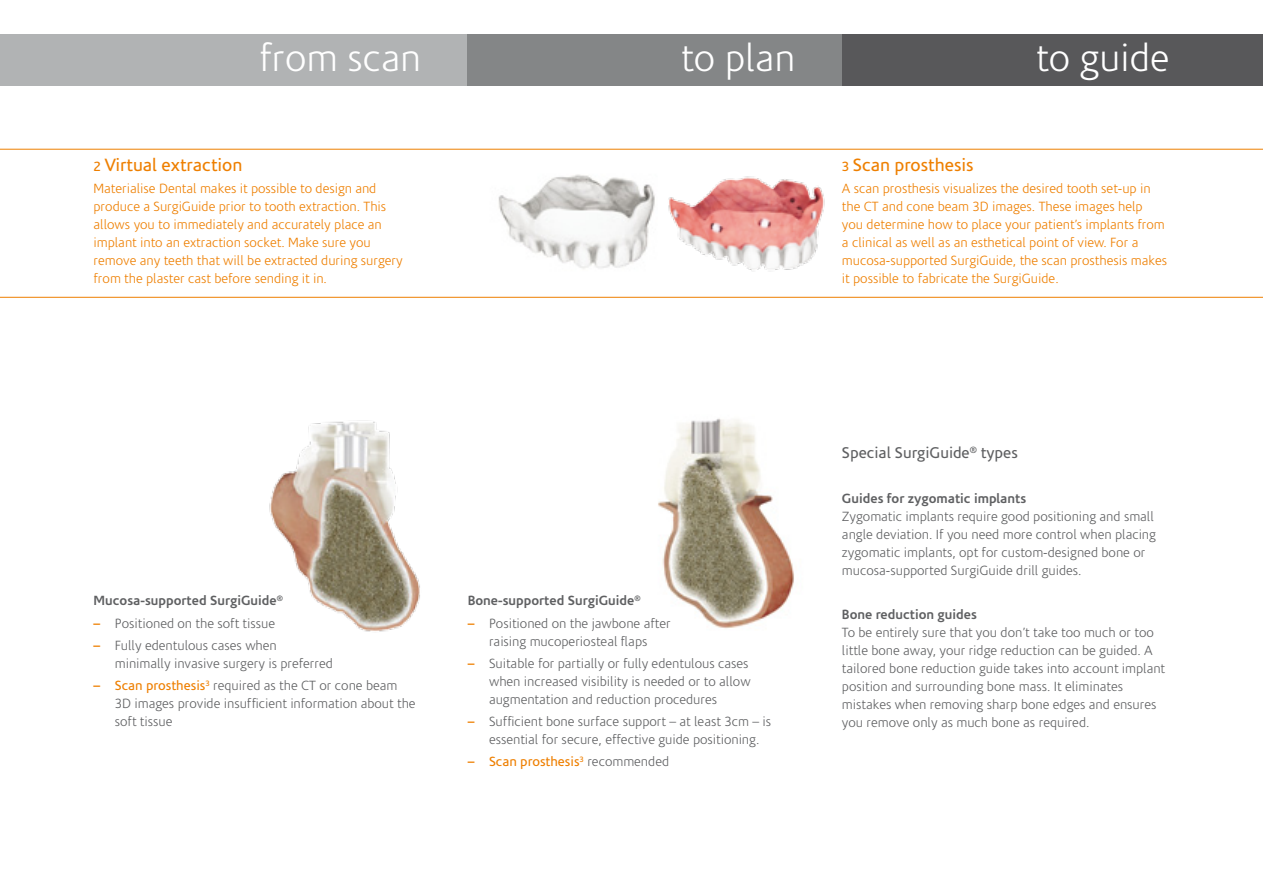
<style>
.page{position:relative;width:1263px;height:893px;background:#fff}
.page>*{position:absolute;margin:0;border:0;box-sizing:border-box;transform-origin:0 0}
.t1{font:300 38.7px "Corisande";color:#fff}
.t2{font:18px "Corisande";color:#ee7f00}
.t3{font:15.75px "Corisande";color:#5f6062}
.t4{font:300 13.5px/18px "Corisande";color:#5f6062}
.t5{font:300 13.5px/18px "Corisande";color:#ee7f00}
.t6{font:700 13.5px "Corisande";color:#5f6062}
.t7{font:13.5px "Corisande";color:#ee7f00}
.s1{font-size:13.5px}
.s2{font-weight:700;color:#ee7f00}
.s3{font-weight:400;color:#ee7f00}
.s4{font-weight:700}
.s5{font-weight:300;color:#5f6062}
</style>
<div class="page">
<img style="left:658px;top:418px;width:136px;height:211px">
<svg style="left:0;top:149px;width:1263px;height:149px"></svg>
<img style="left:480px;top:152px;width:179px;height:141px">
<img style="left:659px;top:148px;width:186px;height:150px">
<img style="left:269px;top:420px;width:151px;height:212px">
<div style="left:0;top:34px;width:1263px;height:51px;background:#b1b3b4"></div>
<div style="left:468px;top:34px;width:795px;height:51px;background:#848687"></div>
<div style="left:842px;top:34px;width:421px;height:51px;background:#58585a"></div>
<h1 class="t1" style="left:259px;top:38px;width:163px">from scan</h1>
<h1 class="t1" style="left:681px;top:38px;width:116px">to plan</h1>
<h1 class="t1" style="left:1036px;top:38px;width:135px">to guide</h1>
<h2 class="t2" style="left:94px;top:155px;width:150px"><span class="s1">2</span> Virtual extraction</h2>
<p class="t5" style="left:94px;top:180px;width:311px">Materialise Dental makes it possible to design and produce a SurgiGuide prior to tooth extraction. This allows you to immediately and accurately place an implant into an extraction socket. Make sure you remove any teeth that will be extracted during surgery from the plaster cast before sending it in.</p>
<p class="t6" style="left:94px;top:593px;width:191px">Mucosa-supported SurgiGuide<sup>®</sup></p>
<p class="t4" style="left:94px;top:614px;width:183px"><span class="s2">–</span> Positioned on the soft tissue</p>
<p class="t4" style="left:115px;top:637px;width:220px;text-indent:-21px"><span class="s2">–</span> Fully edentulous cases when minimally invasive surgery is preferred</p>
<p class="t4" style="left:115px;top:677px;width:302px;text-indent:-21px"><span class="s2">–</span> <span class="s3">Scan prosthesis</span><sup>3</sup> required as the CT or cone beam<br>3D images provide insufficient information about the soft tissue</p>
<p class="t6" style="left:468px;top:593px;width:174px">Bone-supported SurgiGuide<sup>®</sup></p>
<p class="t4" style="left:468px;top:614px;width:204px;text-align:center"><span class="s2">–</span> Positioned on the jawbone after raising mucoperiosteal flaps</p>
<p class="t4" style="left:489px;top:655px;width:263px;text-indent:-21px"><span class="s2">–</span> Suitable for partially or fully edentulous cases when increased visibility is needed or to allow augmentation and reduction procedures</p>
<p class="t4" style="left:489px;top:713px;width:284px;text-indent:-21px"><span class="s2">–</span> Sufficient bone surface support – at least 3cm – is essential for secure, effective guide positioning.</p>
<p class="t7" style="left:468px;top:754px;width:203px"><span class="s4">–</span> Scan prosthesis<sup>3</sup> <span class="s5">recommended</span></p>
<h2 class="t2" style="left:842px;top:155px;width:133px"><span class="s1">3</span> Scan prosthesis</h2>
<p class="t5" style="left:842px;top:180px;width:327px">A scan prosthesis visualizes the desired tooth set-up in the CT and cone beam 3D images. These images help you determine how to place your patient’s implants from a clinical as well as an esthetical point of view. For a mucosa-supported SurgiGuide, the scan prosthesis makes it possible to fabricate the SurgiGuide.</p>
<p class="t3" style="left:842px;top:444px;width:177px">Special SurgiGuide<sup>®</sup> types</p>
<p class="t6" style="left:842px;top:490px;width:186px">Guides for zygomatic implants</p>
<p class="t4" style="left:842px;top:508px;width:315px">Zygomatic implants require good positioning and small angle deviation. If you need more control when placing zygomatic implants, opt for custom-designed bone or mucosa-supported SurgiGuide drill guides.</p>
<p class="t6" style="left:842px;top:607px;width:136px">Bone reduction guides</p>
<p class="t4" style="left:842px;top:624px;width:325px">To be entirely sure that you don’t take too much or too little bone away, your ridge reduction can be guided. A tailored bone reduction guide takes into account implant position and surrounding bone mass. It eliminates mistakes when removing sharp bone edges and ensures you remove only as much bone as required.</p>
</div>
